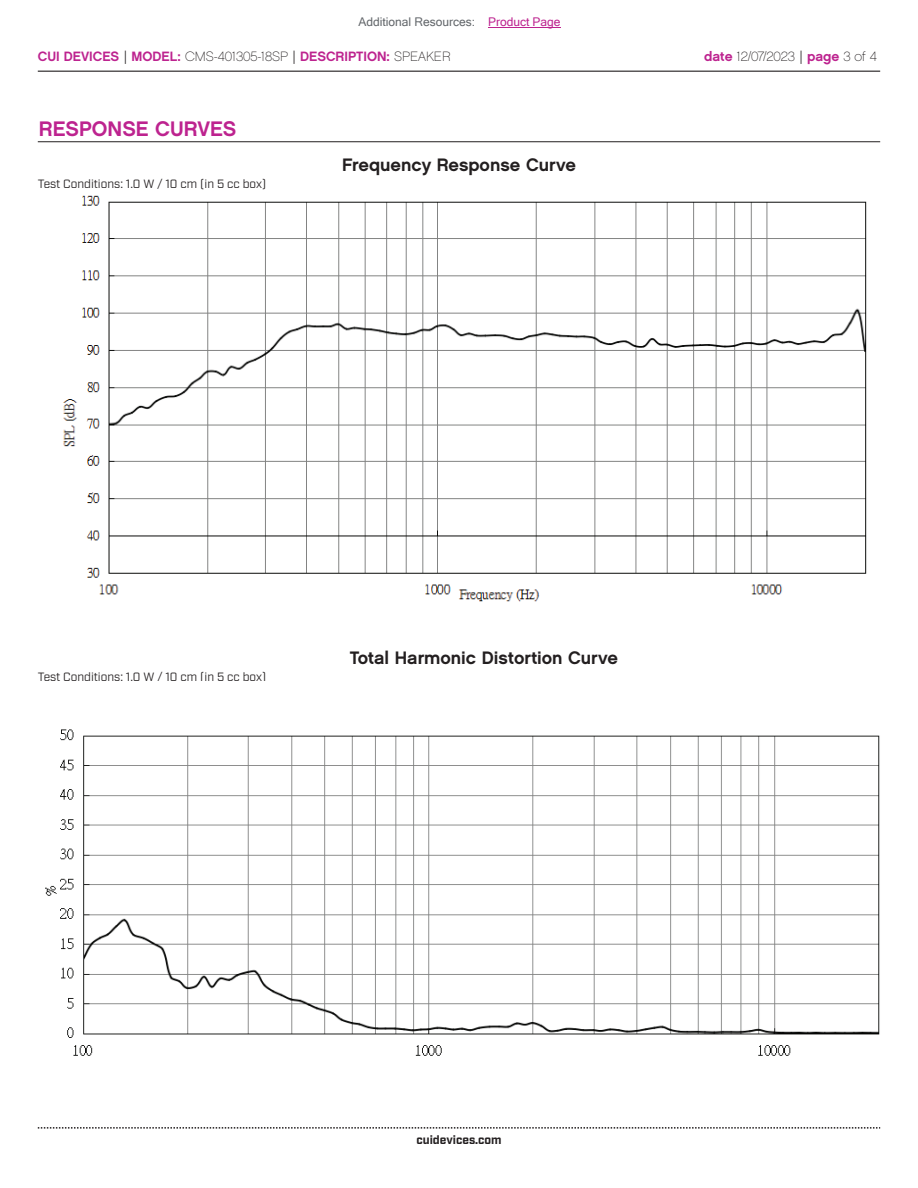
<style>
.page{position:relative;width:918px;height:1188px;background:#fff}
.page>*{position:absolute;margin:0;border:0;box-sizing:border-box;transform-origin:0 0}
.t1{font:21px "Chalet New York Nineteen Sixty";color:#bd238f}
.t2{font:18px "Chalet New York Nineteen Sixty";color:#231f20}
.t3{font:13.5px "Chalet New York Nineteen Sixty";color:#bd238f}
.t4{font:13.5px "Chalet Paris Nineteen Sixty";letter-spacing:-.01em;color:#231f20}
.t5{font:12px "Industry";color:#231f20}
.t6{font:12px "Microsoft Sans Serif";color:#63676b}
.t7{font:700 12px "Industry";color:#231f20}
.s1{color:#bd238f}
.s2{font-family:"Industry";color:#231f20}
.s3{font-family:"Chalet Paris Nineteen Sixty";color:#231f20}
.s4{font-family:"Chalet New York Nineteen Sixty";color:#bd238f}
.s5{font-family:"Industry"}
</style>
<div class="page">
<hr style="left:38px;top:71px;width:842px;height:1px;background:#231f20">
<svg style="left:38px;top:1127px;width:842px;height:2px"></svg>
<img style="left:63px;top:195px;width:804px;height:407px">
<hr style="left:38px;top:141px;width:842px;height:1px;background:#231f20">
<img style="left:45px;top:729px;width:835px;height:327px">
<hr style="left:488px;top:27px;width:73px;height:1px;background:#bd238f">
<p class="t6" style="left:358px;top:15px;width:204px">Additional Resources: <span class="s1">Product Page</span></p>
<p class="t3" style="left:38px;top:47px;width:414px">CUI DEVICES <span class="s2">|</span> MODEL: <span class="s3">CMS-401305-18SP</span> <span class="s2">|</span> DESCRIPTION: <span class="s3">SPEAKER</span></p>
<p class="t4" style="left:704px;top:48px;width:174px"><span class="s4">date</span> 12/07/2023 <span class="s5">|</span> <span class="s4">page</span> 3 of 4</p>
<h1 class="t1" style="left:39px;top:115px;width:199px">RESPONSE CURVES</h1>
<p class="t5" style="left:38px;top:176px;width:230px">Test Conditions: 1.0 W / 10 cm (in 5 cc box)</p>
<h2 class="t2" style="left:342px;top:153px;width:235px">Frequency Response Curve</h2>
<p class="t5" style="left:38px;top:669px;width:230px">Test Conditions: 1.0 W / 10 cm (in 5 cc box)</p>
<h2 class="t2" style="left:350px;top:646px;width:270px">Total Harmonic Distortion Curve</h2>
<p class="t7" style="left:416px;top:1132px;width:87px">cuidevices.com</p>
</div>
